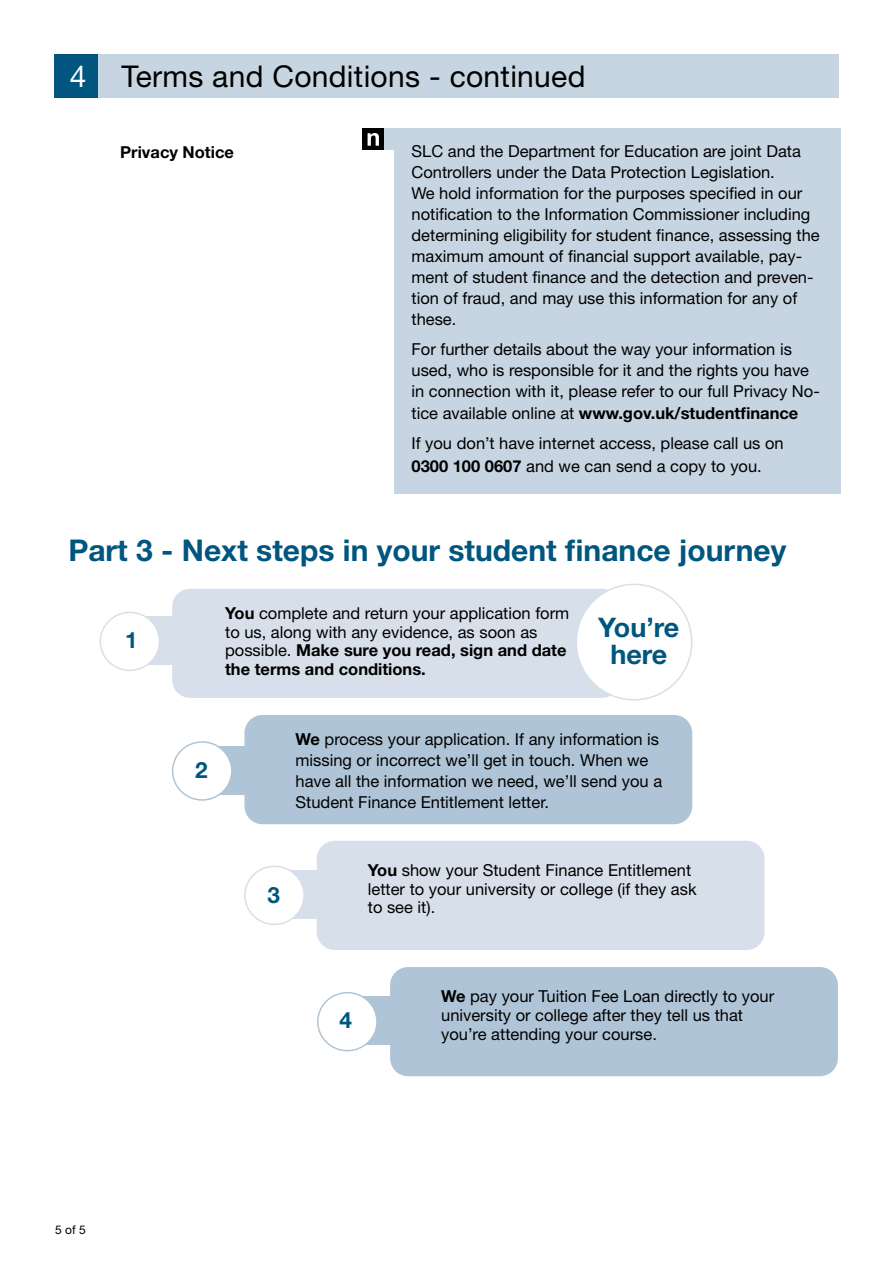
<style>
.page{position:relative;width:893px;height:1263px;background:#fff}
.page>*{position:absolute;margin:0;border:0;box-sizing:border-box;transform-origin:0 0}
.t1{font:700 30px "Helvetica Neue LT Std";color:#00567e}
.t2{font:30px "Helvetica Neue LT Std";letter-spacing:.01em;color:#000}
.t3{font:700 27px/27px "Helvetica Neue LT Std";letter-spacing:-.01em;color:#00567e;text-align:center}
.t4{font:700 22.5px "Helvetica Neue LT Std";color:#00567e}
.t5{font:16.5px/21px "Helvetica Neue LT Std";color:#000}
.t6{font:700 16.5px "Helvetica Neue LT Std";color:#000}
.t7{font:12px "Helvetica Neue LT Std";color:#000}
.s1{color:#fff}
.s2{font-weight:700}
</style>
<div class="page">
<div style="left:390px;top:967px;width:448px;height:109px;background:#afc5d7;border-radius:18px"></div>
<div style="left:333px;top:996px;width:62px;height:49px;background:#afc5d7"></div>
<div style="left:318px;top:993px;width:59px;height:58px;background:#fff;border-radius:50%"></div>
<div style="left:317px;top:992px;width:61px;height:59px;border:2px solid #afc5d7;border-radius:50%"></div>
<div style="left:317px;top:841px;width:448px;height:109px;background:#d7e0ea;border-radius:18px"></div>
<div style="left:260px;top:870px;width:63px;height:49px;background:#d7e0ea"></div>
<div style="left:245px;top:866px;width:59px;height:58px;background:#fff;border-radius:50%"></div>
<div style="left:244px;top:866px;width:61px;height:59px;border:2px solid #d7e0ea;border-radius:50%"></div>
<div style="left:244px;top:715px;width:448px;height:109px;background:#afc5d7;border-radius:18px"></div>
<div style="left:188px;top:746px;width:62px;height:48px;background:#afc5d7"></div>
<div style="left:173px;top:742px;width:59px;height:58px;background:#fff;border-radius:50%"></div>
<div style="left:172px;top:741px;width:61px;height:60px;border:2px solid #afc5d7;border-radius:50%"></div>
<div style="left:172px;top:589px;width:448px;height:109px;background:#d7e0ea;border-radius:18px"></div>
<div style="left:116px;top:616px;width:62px;height:49px;background:#d7e0ea"></div>
<div style="left:100px;top:612px;width:59px;height:58px;background:#fff;border-radius:50%"></div>
<div style="left:100px;top:612px;width:60px;height:59px;border:2px solid #d7e0ea;border-radius:50%"></div>
<div style="left:576px;top:584px;width:116px;height:116px;background:#fff;border-radius:50%"></div>
<div style="left:576px;top:584px;width:116px;height:116px;border:2px solid #d7e0ea;border-radius:50%"></div>
<div style="left:75px;top:54px;width:764px;height:44px;background:#c7d5e2"></div>
<div style="left:54px;top:54px;width:44px;height:44px;background:#00567e"></div>
<div style="left:363px;top:129px;width:31px;height:21px;background:#c7d5e2"></div>
<div style="left:363px;top:129px;width:21px;height:21px;background:#000"></div>
<svg style="left:368px;top:133px;width:11px;height:13px"></svg>
<div style="left:394px;top:129px;width:447px;height:365px;background:#c7d5e2"></div>
<h1 class="t2" style="left:70px;top:58px;width:517px"><span class="s1">4</span> Terms and Conditions - continued</h1>
<p class="t6" style="left:120px;top:142px;width:115px">Privacy Notice</p>
<p class="t5" style="left:411px;top:141px;width:410px">SLC and the Department for Education are joint Data Controllers under the Data Protection Legislation.<br>We hold information for the purposes specified in our notification to the Information Commissioner including determining eligibility for student finance, assessing the maximum amount of financial support available, pay&shy;ment of student finance and the detection and preven&shy;tion of fraud, and may use this information for any of these.</p>
<p class="t5" style="left:411px;top:338px;width:410px">For further details about the way your information is used, who is responsible for it and the rights you have in connection with it, please refer to our full Privacy No-</p>
<p class="t5" style="left:411px;top:399px;width:388px;line-height:29.5px">tice available online at <span class="s2">www.gov.uk/studentfinance<br></span>If you don’t have internet access, please call us on</p>
<p class="t5" style="left:411px;top:455px;width:352px"><span class="s2">0300 100 0607</span> and we can send a copy to you.</p>
<h1 class="t1" style="left:68px;top:532px;width:719px">Part 3 - Next steps in your student finance journey</h1>
<h3 class="t4" style="left:125px;top:626px;width:14px">1</h3>
<p class="t5" style="left:225px;top:603px;width:346px;line-height:18.8px"><span class="s2">You</span> complete and return your application form to us, along with any evidence, as soon as possible. <span class="s2">Make sure you read, sign and date the terms and conditions.</span></p>
<h2 class="t3" style="left:598px;top:613px;width:83px">You’re here</h2>
<h3 class="t4" style="left:195px;top:756px;width:14px">2</h3>
<p class="t5" style="left:295px;top:728px;width:368px"><span class="s2">We</span> process your application. If any information is missing or incorrect we’ll get in touch. When we have all the information we need, we’ll send you a Student Finance Entitlement letter.</p>
<h3 class="t4" style="left:267px;top:881px;width:14px">3</h3>
<p class="t5" style="left:368px;top:860px;width:330px;line-height:18.8px"><span class="s2">You</span> show your Student Finance Entitlement letter to your university or college (if they ask to see it).</p>
<h3 class="t4" style="left:340px;top:1006px;width:14px">4</h3>
<p class="t5" style="left:441px;top:987px;width:335px;line-height:18.8px"><span class="s2">We</span> pay your Tuition Fee Loan directly to your university or college after they tell us that you’re attending your course.</p>
<p class="t7" style="left:55px;top:1223px;width:32px">5 of 5</p>
</div>
